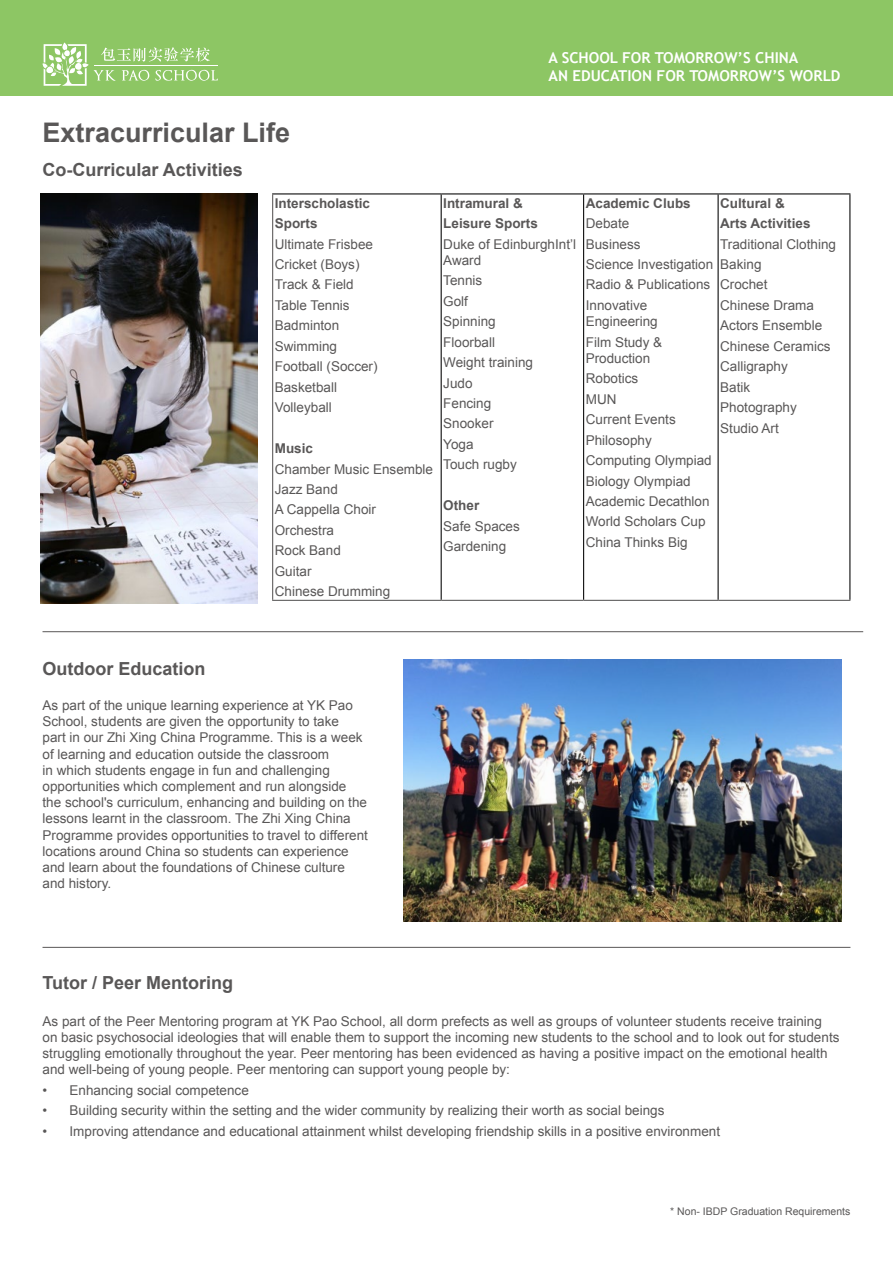
<style>
.page{position:relative;width:893px;height:1263px;background:#fff}
.page>*{position:absolute;margin:0;border:0;box-sizing:border-box;transform-origin:0 0}
.t1{font:700 27px "Arial";color:#595757}
.t2{font:700 18px "Arial";color:#595757}
.t3{font:700 15px/18px "Trebuchet MS";color:#fff}
.t4{font:13.5px/20.4px "Arial";color:#595757}
.t5{font:700 13.5px/20.4px "Arial";color:#595757}
.t6{font:10.5px "Arial";color:#595757}
</style>
<div class="page">
<div style="left:0;top:0;width:893px;height:96px;background:#8dc664"></div>
<svg style="left:43px;top:43px;width:175px;height:43px"></svg>
<hr style="left:94px;top:66px;width:124px;height:1px;background:#fff">
<hr style="left:43px;top:631px;width:820px;height:1px;background:#595757">
<hr style="left:43px;top:947px;width:807px;height:1px;background:#595757">
<hr style="left:272px;top:193px;width:169px;height:1px;background:#000">
<hr style="left:441px;top:193px;width:143px;height:1px;background:#000">
<hr style="left:441px;top:194px;width:1px;height:406px;background:#000">
<hr style="left:584px;top:193px;width:134px;height:1px;background:#000">
<hr style="left:583px;top:194px;width:1px;height:406px;background:#000">
<hr style="left:718px;top:193px;width:132px;height:1px;background:#000">
<hr style="left:718px;top:194px;width:1px;height:406px;background:#000">
<hr style="left:849px;top:194px;width:1px;height:406px;background:#000">
<hr style="left:272px;top:194px;width:1px;height:406px;background:#595757">
<hr style="left:272px;top:600px;width:169px;height:1px;background:#595757">
<hr style="left:441px;top:600px;width:143px;height:1px;background:#595757">
<hr style="left:584px;top:600px;width:134px;height:1px;background:#595757">
<hr style="left:718px;top:600px;width:132px;height:1px;background:#595757">
<img style="left:404px;top:660px;width:438px;height:261px">
<img style="left:41px;top:193px;width:217px;height:410px">
<p class="t3" style="left:549px;top:48px;width:294px">A SCHOOL FOR TOMORROW’S CHINA<br>AN EDUCATION FOR TOMORROW’S WORLD</p>
<h1 class="t1" style="left:43px;top:114px;width:249px">Extracurricular Life</h1>
<h2 class="t2" style="left:43px;top:158px;width:202px">Co-Curricular Activities</h2>
<p class="t5" style="left:275px;top:193px;width:97px">Interscholastic<br>Sports</p>
<p class="t4" style="left:275px;top:234px;width:104px">Ultimate Frisbee<br>Cricket (Boys)<br>Track &amp; Field<br>Table Tennis<br>Badminton<br>Swimming<br>Football (Soccer)<br>Basketball<br>Volleyball</p>
<p class="t5" style="left:275px;top:439px;width:40px">Music</p>
<p class="t4" style="left:275px;top:459px;width:160px">Chamber Music Ensemble<br>Jazz Band<br>A Cappella Choir<br>Orchestra<br>Rock Band<br>Guitar<br>Chinese Drumming</p>
<p class="t5" style="left:443px;top:193px;width:96px">Intramural &amp;<br>Leisure Sports</p>
<p class="t4" style="left:443px;top:236px;width:134px;line-height:16.2px">Duke of EdinburghInt’l<br>Award</p>
<p class="t4" style="left:443px;top:270px;width:91px">Tennis<br>Golf<br>Spinning<br>Floorball<br>Weight training<br>Judo<br>Fencing<br>Snooker<br>Yoga<br>Touch rugby</p>
<p class="t5" style="left:443px;top:496px;width:38px">Other</p>
<p class="t4" style="left:443px;top:516px;width:78px">Safe Spaces<br>Gardening</p>
<p class="t5" style="left:720px;top:193px;width:92px">Cultural &amp;<br>Arts Activities</p>
<p class="t4" style="left:720px;top:234px;width:117px">Traditional Clothing<br>Baking<br>Crochet<br>Chinese Drama<br>Actors Ensemble<br>Chinese Ceramics<br>Calligraphy<br>Batik<br>Photography<br>Studio Art</p>
<p class="t5" style="left:586px;top:193px;width:107px">Academic Clubs</p>
<p class="t4" style="left:586px;top:213px;width:129px">Debate<br>Business<br>Science Investigation<br>Radio &amp; Publications<br>Innovative</p>
<p class="t4" style="left:586px;top:311px;width:78px">Engineering<br>Film Study &amp;</p>
<p class="t4" style="left:586px;top:348px;width:128px">Production<br>Robotics<br>MUN<br>Current Events<br>Philosophy<br>Computing Olympiad<br>Biology Olympiad<br>Academic Decathlon<br>World Scholars Cup<br>China Thinks Big</p>
<h2 class="t2" style="left:43px;top:657px;width:165px">Outdoor Education</h2>
<p class="t4" style="left:43px;top:697px;width:327px;line-height:16.2px">As part of the unique learning experience at YK Pao School, students are given the opportunity to take<br>part in our Zhi Xing China Programme. This is a week of learning and education outside the classroom<br>in which students engage in fun and challenging opportunities which complement and run alongside the school's curriculum, enhancing and building on the lessons learnt in the classroom. The Zhi Xing China Programme provides opportunities to travel to different locations around China so students can experience and learn about the foundations of Chinese culture and history.</p>
<h2 class="t2" style="left:43px;top:970px;width:192px">Tutor / Peer Mentoring</h2>
<p class="t4" style="left:43px;top:1013px;width:798px;line-height:16.2px">As part of the Peer Mentoring program at YK Pao School, all dorm prefects as well as groups of volunteer students receive training on basic psychosocial ideologies that will enable them to support the incoming new students to the school and to look out for students struggling emotionally throughout the year. Peer mentoring has been evidenced as having a positive impact on the emotional health and well-being of young people. Peer mentoring can support young people by:</p>
<p class="t4" style="left:43px;top:1080px;width:208px">• Enhancing social competence</p>
<p class="t4" style="left:43px;top:1100px;width:623px">• Building security within the setting and the wider community by realizing their worth as social beings</p>
<p class="t4" style="left:43px;top:1121px;width:679px">• Improving attendance and educational attainment whilst developing friendship skills in a positive environment</p>
<p class="t6" style="left:670px;top:1204px;width:182px">* Non- IBDP Graduation Requirements</p>
</div>
